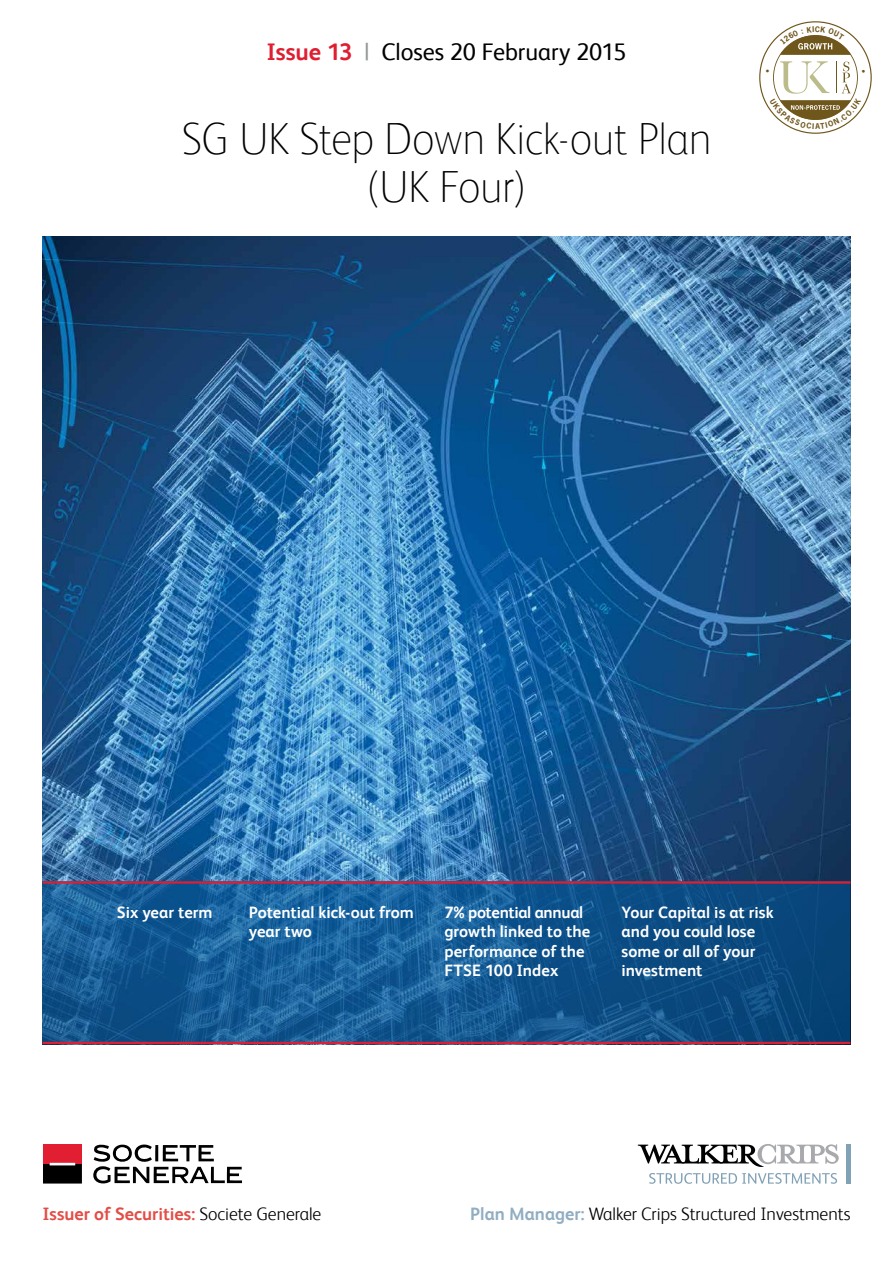
<style>
.page{position:relative;width:893px;height:1263px;background:#fff}
.page>*{position:absolute;margin:0;border:0;box-sizing:border-box;transform-origin:0 0}
.t1{font:100 45px/48px "FS Albert";letter-spacing:-.015em;color:#000;text-align:center}
.t2{font:24px "FS Albert";color:#000}
.t3{font:300 18px "FS Albert";color:#000}
.t4{font:700 18px "FS Albert";color:#e34d46}
.t5{font:700 16.5px/19.5px "FS Albert";color:#fff}
.s1{font-weight:700;color:#df1e32}
.s2{color:#939598}
.s3{font-weight:300;color:#000}
.s4{font-weight:700;color:#90adc1}
</style>
<div class="page">
<img style="left:43px;top:236px;width:807px;height:645px">
<svg style="left:43px;top:884px;width:807px;height:158px;background:#13568e"></svg>
<svg style="left:638px;top:1144px;width:201px;height:40px"></svg>
<hr style="left:846px;top:1144px;width:4px;height:40px;background:#80a1b6">
<svg style="left:93px;top:1144px;width:149px;height:40px"></svg>
<svg style="left:43px;top:1144px;width:39px;height:39px;background:#7a1a24"></svg>
<hr style="left:43px;top:881px;width:807px;height:3px;background:#df1e32">
<hr style="left:43px;top:1042px;width:807px;height:2px;background:#df1e32">
<svg style="left:759px;top:21px;width:113px;height:113px"></svg>
<h2 class="t2" style="left:267px;top:38px;width:361px"><span class="s1">Issue 13</span> <span class="s2">|</span> Closes 20 February 2015</h2>
<h1 class="t1" style="left:181px;top:115px;width:532px">SG UK Step Down Kick-out Plan (UK Four)</h1>
<p class="t5" style="left:117px;top:902px;width:97px">Six year term</p>
<p class="t5" style="left:249px;top:902px;width:167px">Potential kick-out from year two</p>
<p class="t5" style="left:444px;top:902px;width:147px">7% potential annual growth linked to the performance of the<br>FTSE 100 Index</p>
<p class="t5" style="left:622px;top:902px;width:154px">Your Capital is at risk and you could lose some or all of your investment</p>
<p class="t4" style="left:43px;top:1204px;width:280px">Issuer of Securities: <span class="s3">Societe Generale</span></p>
<p class="t3" style="left:470px;top:1204px;width:382px"><span class="s4">Plan Manager:</span> Walker Crips Structured Investments</p>
</div>
